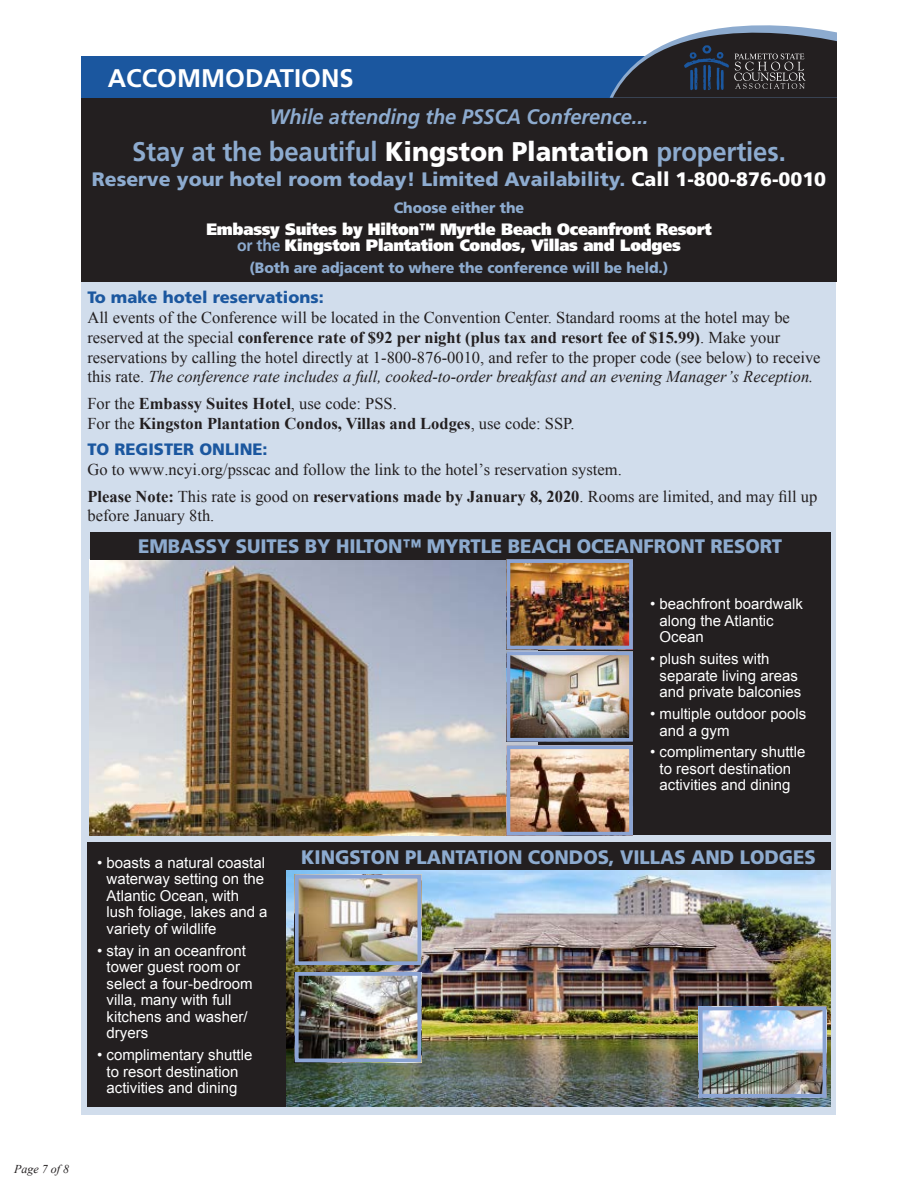
<style>
.page{position:relative;width:918px;height:1188px;background:#fff}
.page>*{position:absolute;margin:0;border:0;box-sizing:border-box;transform-origin:0 0}
.t1{font:700 27px "Frutiger";letter-spacing:-.005em;color:#8dabcf;scale:.95 1}
.t2{font:700 25.5px "Frutiger";color:#fff}
.t3{font:italic 700 21px "Frutiger";letter-spacing:-.005em;color:#8dabcf;scale:.95 1}
.t4{font:900 19.5px "Frutiger";letter-spacing:-.005em;color:#8dabcf;scale:.95 1}
.t5{font:900 19.5px "Frutiger";letter-spacing:-.005em;color:#8dabcf}
.t6{font:16.5px/19.8px "Times New Roman";color:#231f20}
.t7{font:700 16.5px/19.8px "Times New Roman";color:#231f20}
.t8{font:900 16.5px/16.2px "Frutiger";letter-spacing:-.015em;color:#fff;text-align:center;scale:.95 1}
.t9{font:900 16.5px "Frutiger";color:#1b579f}
.t10{font:15px/16.5px "Arial";color:#fff}
.t11{font:900 15px "Frutiger";letter-spacing:-.005em;color:#8dabcf;scale:.95 1}
.t12{font:italic 12px "Times New Roman";color:#231f20}
.s1{font-weight:900;color:#fff}
.s2{color:#fff}
.s3{font-weight:700;color:#8dabcf}
.s4{font-weight:700}
.s5{font-style:italic}
.s6{font-weight:400}
</style>
<div class="page">
<div style="left:82px;top:266px;width:754px;height:849px;background:#d1ddec"></div>
<div style="left:81px;top:86px;width:756px;height:196px;background:#231f20"></div>
<div style="left:81px;top:56px;width:755px;height:42px;background:#1b579f"></div>
<svg style="left:610px;top:25px;width:227px;height:73px"></svg>
<div style="left:534px;top:532px;width:297px;height:303px;background:#231f20"></div>
<img style="left:90px;top:559px;width:448px;height:276px">
<div style="left:90px;top:532px;width:741px;height:27px;background:#231f20"></div>
<img style="left:512px;top:564px;width:116px;height:80px">
<div style="left:507px;top:559px;width:126px;height:90px;border:4px solid #8ba4d4"></div>
<img style="left:512px;top:656px;width:116px;height:81px">
<div style="left:507px;top:651px;width:126px;height:91px;border:4px solid #8ba4d4"></div>
<img style="left:512px;top:750px;width:116px;height:81px">
<div style="left:507px;top:745px;width:126px;height:91px;border:4px solid #8ba4d4"></div>
<div style="left:87px;top:842px;width:212px;height:265px;background:#231f20"></div>
<img style="left:286px;top:870px;width:545px;height:237px">
<div style="left:286px;top:842px;width:545px;height:28px;background:#231f20"></div>
<img style="left:300px;top:977px;width:116px;height:80px">
<div style="left:295px;top:972px;width:126px;height:90px;border:4px solid #8ba4d4"></div>
<img style="left:300px;top:880px;width:116px;height:80px">
<div style="left:295px;top:875px;width:126px;height:90px;border:4px solid #8ba4d4"></div>
<img style="left:704px;top:1012px;width:117px;height:81px">
<div style="left:699px;top:1007px;width:127px;height:91px;border:4px solid #8ba4d4"></div>
<h2 class="t2" style="left:108px;top:64px;width:247px">ACCOMMODATIONS</h2>
<p class="t3" style="left:270px;top:105px;width:400px">While attending the PSSCA Conference...</p>
<h1 class="t1" style="left:132px;top:135px;width:690px">Stay at the beautiful <span class="s1">Kingston Plantation</span> properties.</h1>
<p class="t5" style="left:92px;top:168px;width:736px">Reserve your hotel room today! Limited Availability. <span class="s2">Call 1-800-876-0010</span></p>
<p class="t11" style="left:394px;top:199px;width:139px">Choose either the</p>
<p class="t8" style="left:206px;top:221px;width:533px">Embassy Suites by Hilton™ Myrtle Beach Oceanfront Resort <span class="s3">or the</span> Kingston Plantation Condos, Villas and Lodges</p>
<p class="t11" style="left:250px;top:258px;width:443px">(Both are adjacent to where the conference will be held.)</p>
<p class="t9" style="left:87px;top:287px;width:238px">To make hotel reservations:</p>
<p class="t6" style="left:87px;top:307px;width:735px">All events of the Conference will be located in the Convention Center. Standard rooms at the hotel may be reserved at the special <span class="s4">conference rate of $92 per night (plus tax and resort fee of $15.99)</span>. Make your reservations by calling the hotel directly at 1-800-876-0010, and refer to the proper code (see below) to receive this rate. <span class="s5">The conference rate includes a full, cooked-to-order breakfast and an evening Manager’s Reception.</span></p>
<p class="t7" style="left:87px;top:393px;width:489px"><span class="s6">For the</span> Embassy Suites Hotel<span class="s6">, use code: PSS.<br>For the</span> Kingston Plantation Condos, Villas and Lodges<span class="s6">, use code: SSP.</span></p>
<p class="t9" style="left:87px;top:439px;width:182px">TO REGISTER ONLINE:</p>
<p class="t6" style="left:87px;top:456px;width:731px;line-height:26.5px">Go to www.ncyi.org/psscac and follow the link to the hotel’s reservation system.<br><span class="s4">Please Note:</span> This rate is good on <span class="s4">reservations made by January 8, 2020</span>. Rooms are limited, and may fill up</p>
<p class="t6" style="left:87px;top:506px;width:128px">before January 8th.</p>
<p class="t4" style="left:138px;top:535px;width:679px">EMBASSY SUITES BY HILTON™ MYRTLE BEACH OCEANFRONT RESORT</p>
<p class="t10" style="left:660px;top:596px;width:145px;text-indent:-9px">• beachfront boardwalk along the Atlantic<br>Ocean</p>
<p class="t10" style="left:660px;top:651px;width:143px;text-indent:-9px">• plush suites with separate living areas and private balconies</p>
<p class="t10" style="left:660px;top:706px;width:148px;text-indent:-9px">• multiple outdoor pools and a gym</p>
<p class="t10" style="left:650px;top:744px;width:157px;text-align:center">• complimentary shuttle to resort destination activities and dining</p>
<p class="t10" style="left:97px;top:854px;width:169px">• boasts a natural coastal</p>
<p class="t4" style="left:301px;top:845px;width:543px">KINGSTON PLANTATION CONDOS, VILLAS AND LODGES</p>
<p class="t10" style="left:107px;top:871px;width:162px">waterway setting on the<br>Atlantic Ocean, with lush foliage, lakes and a variety of wildlife</p>
<p class="t10" style="left:107px;top:942px;width:147px;text-indent:-9px">• stay in an oceanfront tower guest room or select a four-bedroom villa, many with full kitchens and washer/ dryers</p>
<p class="t10" style="left:97px;top:1047px;width:157px;text-align:center">• complimentary shuttle to resort destination activities and dining</p>
<p class="t12" style="left:14px;top:1160px;width:56px">Page 7 of 8</p>
</div>
